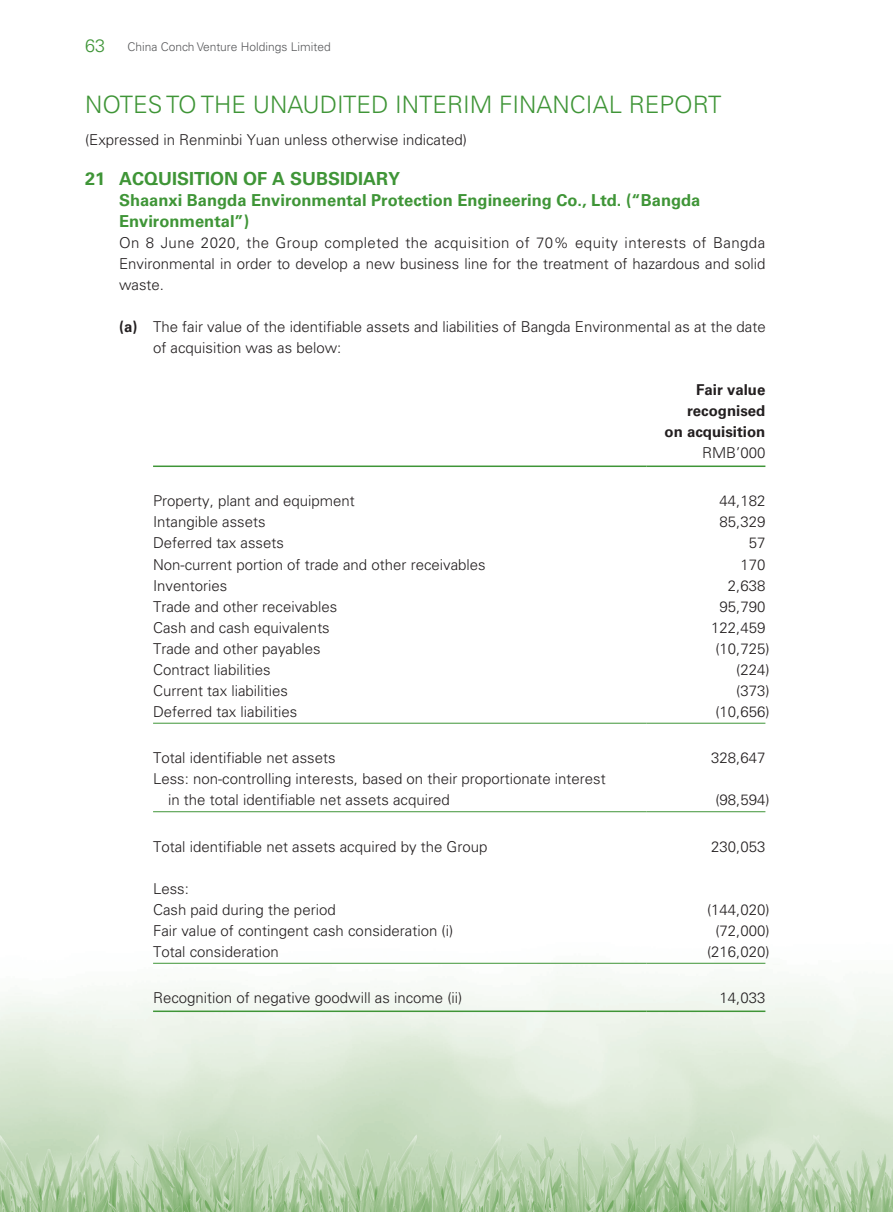
<style>
.page{position:relative;width:893px;height:1212px;background:#fff}
.page>*{position:absolute;margin:0;border:0;box-sizing:border-box;transform-origin:0 0}
.t1{font:300 24px "Univers LT Std";color:#3f9537}
.t2{font:700 18px "Univers LT Std";color:#3f9537}
.t3{font:300 18px "Univers LT Std";color:#3f9537}
.t4{font:700 16.5px/21px "Univers LT Std";color:#3f9537}
.t5{font:300 15px/21px "Univers LT Std";color:#231f20;text-align:justify}
.t6{font:700 15px/21px "Univers LT Std";color:#231f20;text-align:right}
.t7{font:300 12px "Univers LT Std";color:#57585a}
</style>
<div class="page">
<img style="left:0;top:465px;width:893px;height:747px">
<hr style="left:153px;top:465px;width:493px;height:2px;background:#3f9537">
<hr style="left:646px;top:465px;width:119px;height:2px;background:#3f9537">
<hr style="left:153px;top:723px;width:493px;height:1px;background:#3f9537">
<hr style="left:646px;top:723px;width:119px;height:1px;background:#3f9537">
<hr style="left:153px;top:811px;width:493px;height:1px;background:#3f9537">
<hr style="left:646px;top:811px;width:119px;height:1px;background:#3f9537">
<hr style="left:153px;top:963px;width:493px;height:1px;background:#3f9537">
<hr style="left:646px;top:963px;width:119px;height:1px;background:#3f9537">
<hr style="left:153px;top:1010px;width:493px;height:2px;background:#3f9537">
<hr style="left:646px;top:1010px;width:119px;height:2px;background:#3f9537">
<p class="t3" style="left:85px;top:35px;width:22px">63</p>
<p class="t7" style="left:128px;top:39px;width:205px">China Conch Venture Holdings Limited</p>
<h1 class="t1" style="left:85px;top:90px;width:33px">Notes</h1>
<h1 class="t1" style="left:166px;top:90px;width:16px">to</h1>
<h1 class="t1" style="left:201px;top:90px;width:16px">the</h1>
<h1 class="t1" style="left:253px;top:90px;width:16px">unaudited</h1>
<h1 class="t1" style="left:395px;top:90px;width:15px">interim</h1>
<p class="t5" style="left:85px;top:130px;width:383px">(Expressed in Renminbi Yuan unless otherwise indicated(</p>
<p class="t2" style="left:85px;top:168px;width:22px">21</p>
<p class="t2" style="left:119px;top:168px;width:25px">Acquisition</p>
<p class="t2" style="left:243px;top:168px;width:13px">of</p>
<p class="t2" style="left:272px;top:168px;width:30px">a subsidiary</p>
<h1 class="t1" style="left:499px;top:90px;width:15px">financial</h1>
<h1 class="t1" style="left:629px;top:90px;width:17px">report</h1>
<p class="t4" style="left:119px;top:190px;width:583px">Shaanxi Bangda Environmental Protection Engineering Co., Ltd. (“Bangda<br>Environmental (“</p>
<p class="t5" style="left:119px;top:232px;width:648px">On 8 June 2020, the Group completed the acquisition of 70% equity interests of Bangda Environmental in order to develop a new business line for the treatment of hazardous and solid waste.</p>
<p class="t5" style="left:153px;top:316px;width:614px">The fair value of the identifiable assets and liabilities of Bangda Environmental as at the date</p>
<p class="t6" style="left:119px;top:316px;width:20px">)a(</p>
<p class="t5" style="left:153px;top:337px;width:190px">of acquisition was as below:</p>
<p class="t5" style="left:153px;top:491px;width:203px">Property, plant and equipment</p>
<p class="t6" style="left:665px;top:379px;width:102px">Fair value recognised<br>on acquisition</p>
<p class="t5" style="left:702px;top:442px;width:65px">RMB‘000</p>
<p class="t5" style="left:719px;top:491px;width:47px">44,182</p>
<p class="t5" style="left:153px;top:512px;width:114px">Intangible assets</p>
<p class="t5" style="left:719px;top:512px;width:47px">85,329</p>
<p class="t5" style="left:153px;top:533px;width:132px">Deferred tax assets</p>
<p class="t5" style="left:749px;top:533px;width:18px">57</p>
<p class="t5" style="left:153px;top:554px;width:334px">Non-current portion of trade and other receivables</p>
<p class="t5" style="left:740px;top:554px;width:27px">170</p>
<p class="t5" style="left:153px;top:575px;width:76px">Inventories</p>
<p class="t5" style="left:728px;top:575px;width:39px">2,638</p>
<p class="t5" style="left:153px;top:596px;width:186px">Trade and other receivables</p>
<p class="t5" style="left:719px;top:596px;width:47px">95,790</p>
<p class="t5" style="left:153px;top:617px;width:178px">Cash and cash equivalents</p>
<p class="t5" style="left:711px;top:617px;width:56px">122,459</p>
<p class="t5" style="left:153px;top:638px;width:169px">Trade and other payables</p>
<p class="t5" style="left:715px;top:638px;width:56px">)10,725(</p>
<p class="t5" style="left:153px;top:659px;width:119px">Contract liabilities</p>
<p class="t5" style="left:736px;top:659px;width:35px">)224(</p>
<p class="t5" style="left:153px;top:680px;width:137px">Current tax liabilities</p>
<p class="t5" style="left:736px;top:680px;width:35px">)373(</p>
<p class="t5" style="left:153px;top:701px;width:146px">Deferred tax liabilities</p>
<p class="t5" style="left:715px;top:701px;width:56px">)10,656(</p>
<p class="t5" style="left:153px;top:747px;width:454px">Total identifiable net assets<br>Less: non-controlling interests, based on their proportionate interest</p>
<p class="t5" style="left:711px;top:747px;width:56px">328,647</p>
<p class="t5" style="left:168px;top:789px;width:283px">in the total identifiable net assets acquired</p>
<p class="t5" style="left:715px;top:789px;width:56px">)98,594(</p>
<p class="t5" style="left:153px;top:836px;width:336px">Total identifiable net assets acquired by the Group</p>
<p class="t5" style="left:153px;top:878px;width:37px">Less:</p>
<p class="t5" style="left:711px;top:836px;width:56px">230,053</p>
<p class="t5" style="left:153px;top:899px;width:184px">Cash paid during the period</p>
<p class="t5" style="left:707px;top:899px;width:64px">)144,020(</p>
<p class="t5" style="left:153px;top:920px;width:302px">Fair value of contingent cash consideration (i(</p>
<p class="t5" style="left:715px;top:920px;width:56px">)72,000(</p>
<p class="t5" style="left:153px;top:941px;width:127px">Total consideration</p>
<p class="t5" style="left:707px;top:941px;width:64px">)216,020(</p>
<p class="t5" style="left:153px;top:987px;width:311px">Recognition of negative goodwill as income ( (i i</p>
<p class="t5" style="left:719px;top:987px;width:47px">14,033</p>
</div>
